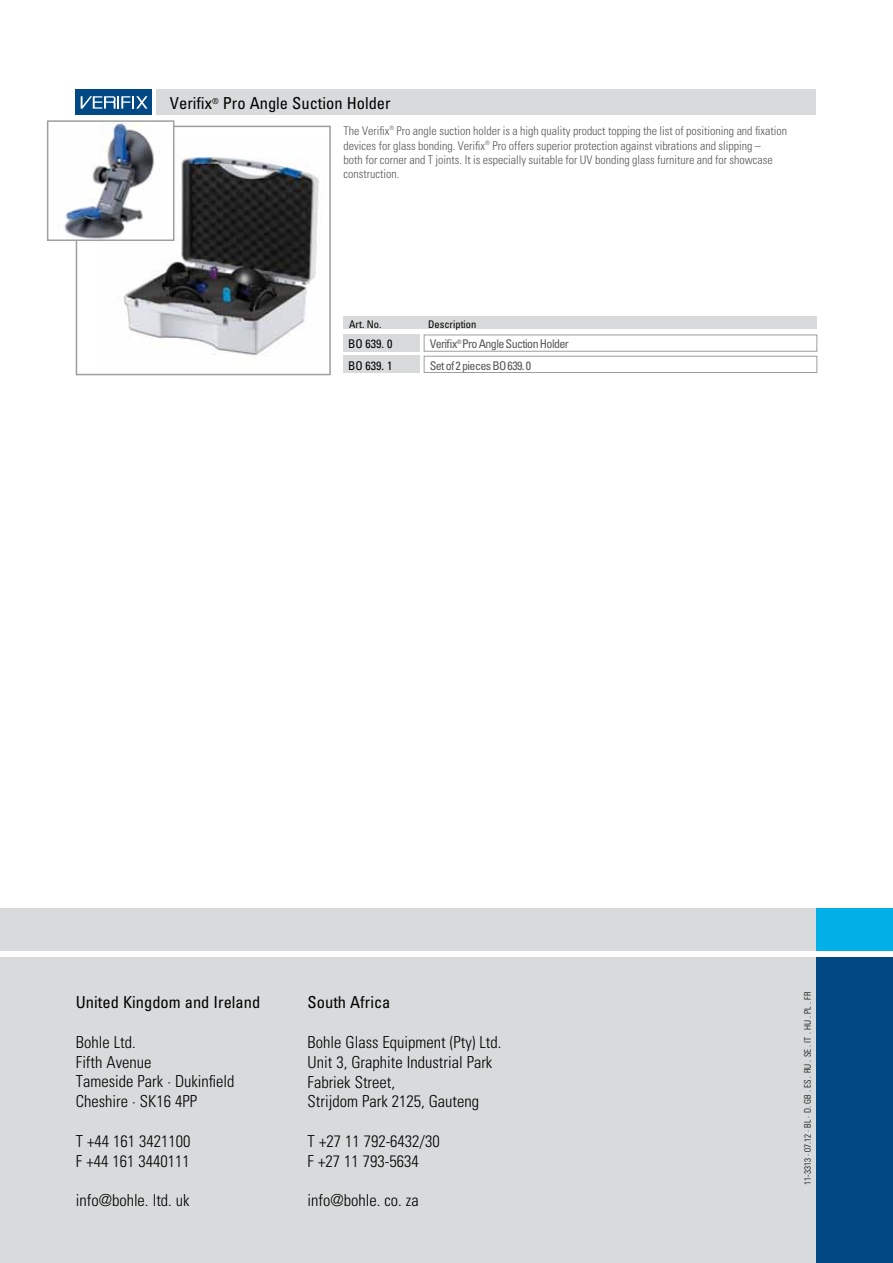
<style>
.page{position:relative;width:893px;height:1263px;background:#fff}
.page>*{position:absolute;margin:0;border:0;box-sizing:border-box;transform-origin:0 0}
.t1{font:300 condensed 16.5px/19.8px "Univers";color:#000}
.t2{font:condensed 16.5px "Univers";color:#000}
.t3{font:300 condensed 12px/14.4px "Univers";color:#58585a}
.t4{font:condensed 12px "Univers";letter-spacing:-.05em;color:#58585a}
.t5{font:condensed 12px "Univers";color:#000}
.t6{font:condensed 10.5px "Univers";color:#000}
.t7{font:300 condensed 9px "Univers";color:#000}
</style>
<div class="page">
<div style="left:816px;top:957px;width:77px;height:306px;background:#004985"></div>
<div style="left:816px;top:909px;width:77px;height:42px;background:#00b0e6"></div>
<div style="left:0;top:957px;width:816px;height:306px;background:#d9dadb"></div>
<div style="left:0;top:909px;width:816px;height:42px;background:#d9dadb"></div>
<div style="left:76px;top:90px;width:76px;height:25px;background:#004985"></div>
<svg style="left:81px;top:96px;width:67px;height:13px"></svg>
<img style="left:123px;top:140px;width:196px;height:216px">
<div style="left:76px;top:126px;width:255px;height:249px;border:2px solid #9c9e9f"></div>
<div style="left:157px;top:90px;width:659px;height:25px;background:#d9dadb"></div>
<div style="left:344px;top:317px;width:473px;height:12px;background:#d9dadb"></div>
<div style="left:343px;top:335px;width:77px;height:17px;background:#d9dadb"></div>
<div style="left:424px;top:335px;width:393px;height:17px;border:1px solid #9c9e9f"></div>
<div style="left:343px;top:356px;width:77px;height:17px;background:#d9dadb"></div>
<div style="left:424px;top:356px;width:393px;height:17px;border:1px solid #9c9e9f"></div>
<img style="left:64px;top:123px;width:107px;height:115px">
<div style="left:47px;top:120px;width:127px;height:121px;border:2px solid #9c9e9f"></div>
<h1 class="t2" style="left:170px;top:93px;width:222px">Verifix<sup>®</sup> Pro Angle Suction Holder</h1>
<p class="t3" style="left:344px;top:124px;width:445px">The Verifix<sup>®</sup> Pro angle suction holder is a high quality product topping the list of positioning and fixation devices for glass bonding. Verifix<sup>®</sup> Pro offers superior protection against vibrations and slipping –<br>both for corner and T joints. It is especially suitable for UV bonding glass furniture and for showcase construction.</p>
<p class="t6" style="left:349px;top:317px;width:34px">Art. No.</p>
<p class="t6" style="left:428px;top:317px;width:50px">Description</p>
<p class="t5" style="left:348px;top:337px;width:46px">BO 639. 0</p>
<p class="t4" style="left:430px;top:337px;width:141px">Verifix<sup>®</sup> Pro Angle Suction Holder</p>
<p class="t5" style="left:348px;top:358px;width:46px">BO 639. 1</p>
<p class="t4" style="left:430px;top:358px;width:103px">Set of 2 pieces BO 639. 0</p>
<h1 class="t2" style="left:76px;top:992px;width:186px">United Kingdom and Ireland</h1>
<h1 class="t1" style="left:76px;top:1032px;width:160px">Bohle Ltd.<br>Fifth Avenue<br>Tameside Park · Dukinfield<br>Cheshire · SK16 4PP</h1>
<h1 class="t1" style="left:76px;top:1131px;width:116px">T +44 161 3421100<br>F +44 161 3440111</h1>
<h1 class="t1" style="left:76px;top:1190px;width:115px">info@bohle. ltd. uk</h1>
<h1 class="t2" style="left:308px;top:992px;width:84px">South Africa</h1>
<h1 class="t1" style="left:308px;top:1032px;width:195px">Bohle Glass Equipment (Pty) Ltd.<br>Unit 3, Graphite Industrial Park<br>Fabriek Street,<br>Strijdom Park 2125, Gauteng</h1>
<h1 class="t1" style="left:308px;top:1131px;width:134px">T +27 11 792-6432/30<br>F +27 11 793-5634</h1>
<h1 class="t1" style="left:308px;top:1191px;width:113px">info@bohle. co. za</h1>
<p class="t7" style="left:802px;top:1185px;width:195px;rotate:-90deg">11-3313 · 07.12 · BL · D. GB . ES . RU . SE . IT . HU . PL . FR</p>
</div>
